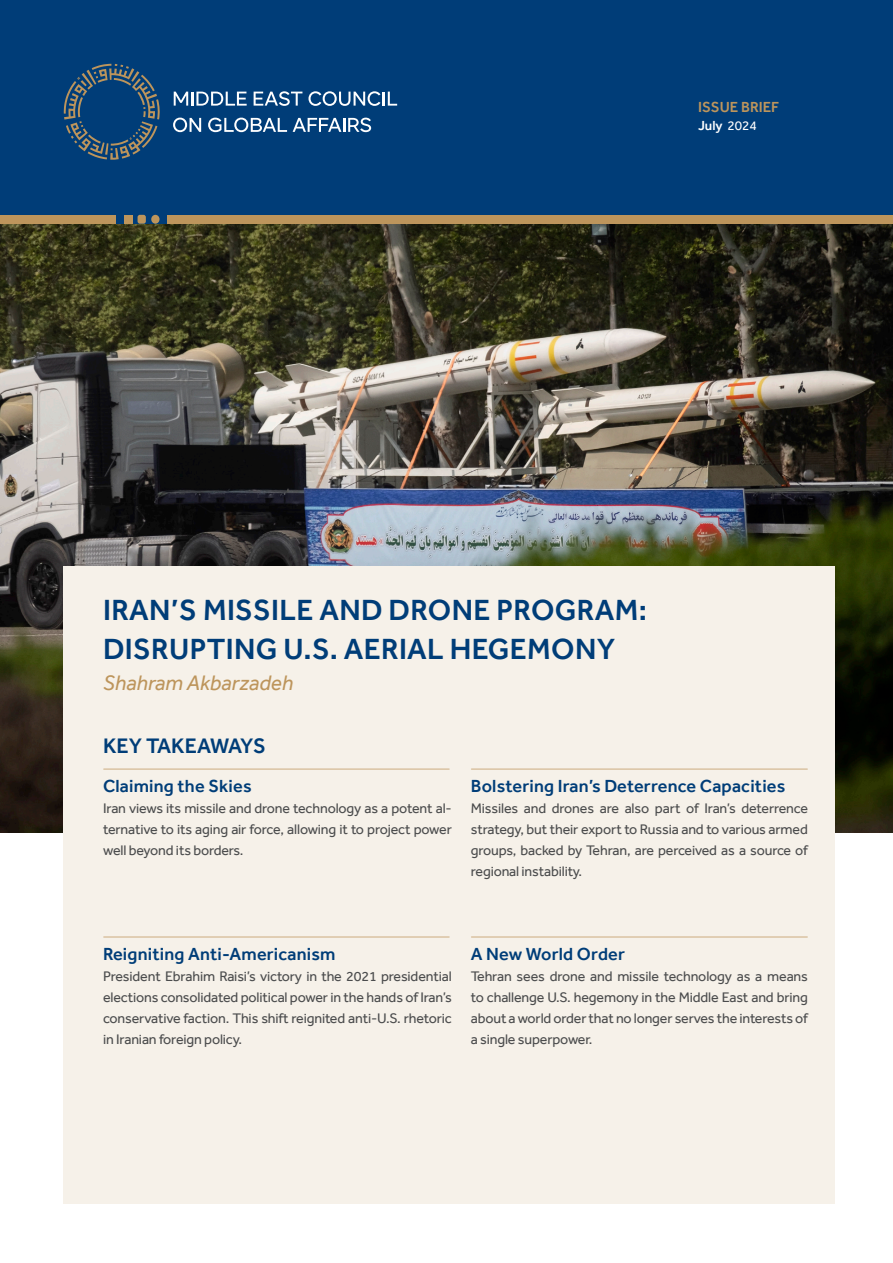
<style>
.page{position:relative;width:893px;height:1263px;background:#fff}
.page>*{position:absolute;margin:0;border:0;box-sizing:border-box;transform-origin:0 0}
.t1{font:500 30px "Effra";letter-spacing:.01em;color:#003d78}
.t2{font:italic 21.6px "Effra";color:#bd955c}
.t3{font:500 21.6px "Effra";letter-spacing:-.01em;color:#003d78}
.t4{font:500 18px "Effra";letter-spacing:.01em;color:#003d78}
.t5{font:500 15px "Effra";color:#bd955c}
.t6{font:14.25px/21px "Effra";letter-spacing:-.01em;color:#4b4c4d;text-align:justify}
.t7{font:500 13.5px "Effra";color:#fff}
.s1{font-weight:400}
</style>
<div class="page">
<img style="left:0;top:224px;width:893px;height:609px">
<div style="left:64px;top:566px;width:771px;height:637px;background:#f6f1e9"></div>
<div style="left:0;top:0;width:893px;height:224px;background:#003d78"></div>
<svg style="left:174px;top:92px;width:73px;height:14px"></svg>
<svg style="left:254px;top:91px;width:48px;height:15px"></svg>
<svg style="left:308px;top:91px;width:89px;height:15px"></svg>
<svg style="left:173px;top:118px;width:28px;height:14px"></svg>
<svg style="left:208px;top:118px;width:79px;height:14px"></svg>
<svg style="left:293px;top:118px;width:78px;height:14px"></svg>
<svg style="left:64px;top:64px;width:96px;height:96px"></svg>
<div style="left:168px;top:215px;width:725px;height:9px;background:#bd955c"></div>
<div style="left:0;top:215px;width:116px;height:9px;background:#bd955c"></div>
<div style="left:124px;top:215px;width:8px;height:9px;background:#bd955c"></div>
<div style="left:151px;top:215px;width:9px;height:9px;background:#bd955c;border-radius:50%"></div>
<div style="left:138px;top:215px;width:8px;height:9px;background:#bd955c;border-radius:2px"></div>
<hr style="left:472px;top:768px;width:335px;height:2px;background:#dac3a2">
<hr style="left:104px;top:768px;width:345px;height:2px;background:#dac3a2">
<hr style="left:104px;top:936px;width:345px;height:2px;background:#dac3a2">
<hr style="left:472px;top:936px;width:335px;height:2px;background:#dac3a2">
<p class="t5" style="left:698px;top:98px;width:83px">ISSUE BRIEF</p>
<p class="t7" style="left:698px;top:118px;width:60px">July <span class="s1">2024</span></p>
<p class="t1" style="left:103px;top:592px;width:545px">IRAN’S MISSILE AND DRONE PROGRAM:</p>
<p class="t1" style="left:103px;top:631px;width:514px">DISRUPTING U.S. AERIAL HEGEMONY</p>
<p class="t2" style="left:103px;top:670px;width:192px">Shahram Akbarzadeh</p>
<p class="t3" style="left:103px;top:733px;width:164px">KEY TAKEAWAYS</p>
<p class="t4" style="left:103px;top:776px;width:150px">Claiming the Skies</p>
<p class="t6" style="left:103px;top:798px;width:350px">Iran views its missile and drone technology as a potent al&shy;ternative to its aging air force, allowing it to project power well beyond its borders.</p>
<p class="t4" style="left:471px;top:776px;width:316px">Bolstering Iran’s Deterrence Capacities</p>
<p class="t6" style="left:471px;top:798px;width:339px">Missiles and drones are also part of Iran’s deterrence strategy, but their export to Russia and to various armed groups, backed by Tehran, are perceived as a source of regional instability.</p>
<p class="t4" style="left:103px;top:944px;width:234px">Reigniting Anti-Americanism</p>
<p class="t6" style="left:103px;top:966px;width:350px">President Ebrahim Raisi’s victory in the 2021 presidential elections consolidated political power in the hands of Iran’s conservative faction. This shift reignited anti-U.S. rhetoric in Iranian foreign policy.</p>
<p class="t4" style="left:471px;top:944px;width:156px">A New World Order</p>
<p class="t6" style="left:471px;top:966px;width:339px">Tehran sees drone and missile technology as a means to challenge U.S. hegemony in the Middle East and bring about a world order that no longer serves the interests of a single superpower.</p>
</div>
